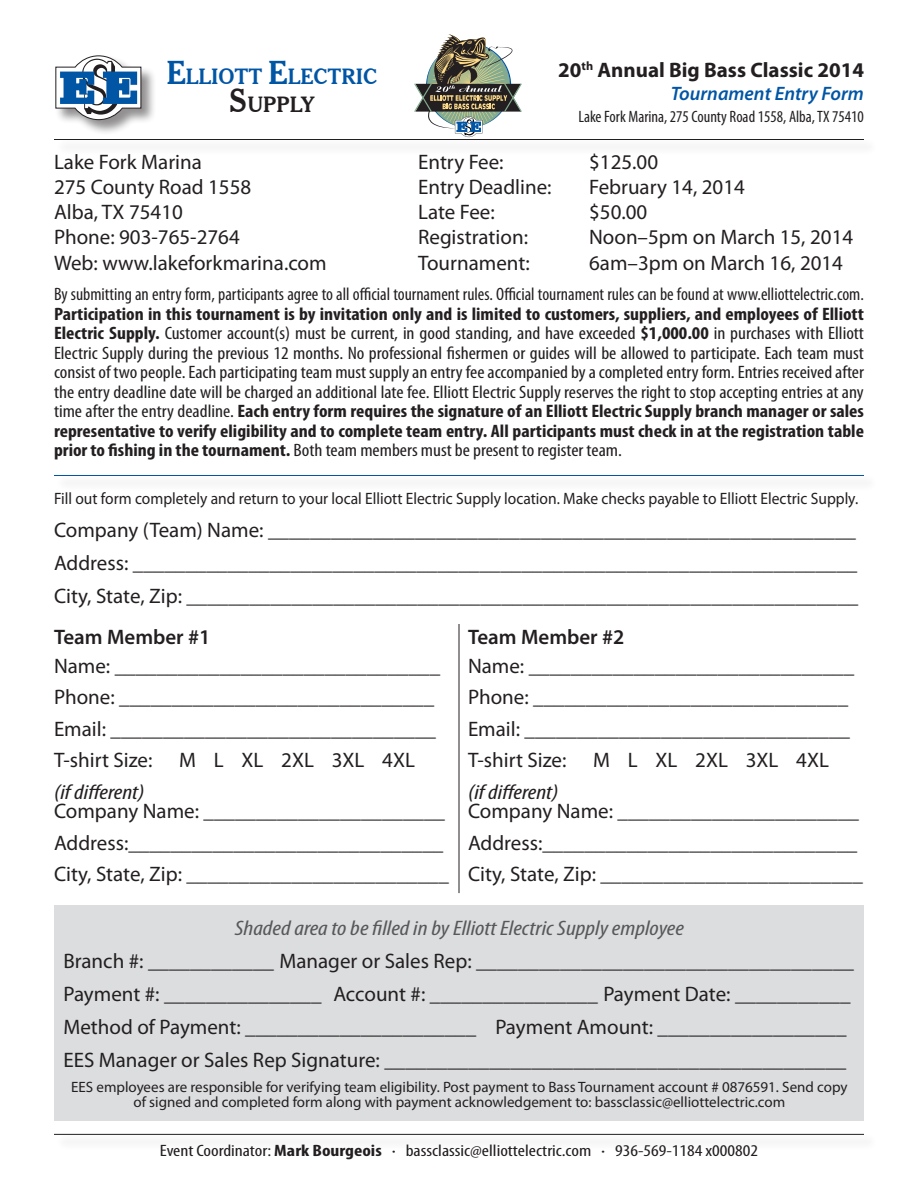
<style>
.page{position:relative;width:918px;height:1188px;background:#fff}
.page>*{position:absolute;margin:0;border:0;box-sizing:border-box;transform-origin:0 0}
.t1{font:21px "Myriad Pro";color:#231f20}
.t2{font:italic condensed 21px "Myriad Pro";color:#57585a;scale:1.2 1}
.t3{font:700 21px "Myriad Pro";color:#231f20}
.t4{font:italic condensed 21px "Myriad Pro";color:#231f20;scale:1.2 1}
.t5{font:600 21px "Myriad Pro";color:#231f20}
.t6{font:21px "Cheltenham BT Bold Headline";color:#0155a5}
.t7{font:21px "Cheltenham BT Bold Headline";color:#231f20}
.t8{font:italic 600 19.5px "Myriad Pro";color:#0155a5}
.t9{font:condensed 18px/19.5px "Myriad Pro";color:#231f20;text-align:justify}
.t10{font:16.5px "Myriad Pro";color:#231f20;scale:.94 1}
.t11{font:condensed 16.5px "Myriad Pro";color:#231f20;scale:1.2 1}
.t12{font:condensed 16.5px "Myriad Pro";color:#231f20}
.t13{font:15px/15px "Myriad Pro";color:#231f20;text-align:center}
.s1{font-size:31.5px}
.s2{font-weight:700}
.s3{font-stretch:normal}
</style>
<div class="page">
<div style="left:55px;top:55px;width:102px;height:80px;background:#231f20;opacity:.5"></div>
<svg style="left:55px;top:55px;width:87px;height:65px"></svg>
<div style="left:55px;top:138px;width:823px;height:18px;background:#f9f9f9"></div>
<hr style="left:54px;top:139px;width:810px;height:1px;background:#231f20">
<div style="left:55px;top:474px;width:823px;height:18px;background:#f9f9f9"></div>
<hr style="left:54px;top:475px;width:810px;height:1px;background:#0155a5">
<div style="left:55px;top:1133px;width:823px;height:18px;background:#f9f9f9"></div>
<hr style="left:54px;top:1134px;width:810px;height:1px;background:#231f20">
<div style="left:54px;top:905px;width:810px;height:216px;background:#dcdddf"></div>
<hr style="left:459px;top:624px;width:1px;height:269px;background:#231f20">
<svg style="left:414px;top:34px;width:108px;height:104px"></svg>
<p class="t6" style="left:166px;top:64px;width:212px"><span class="s1">E</span>LLIOTT <span class="s1">E</span>LECTRIC</p>
<p class="t7" style="left:229px;top:92px;width:87px"><span class="s1">S</span>UPPLY</p>
<p class="t3" style="left:558px;top:56px;width:307px">20<sup>th</sup> Annual Big Bass Classic 2014</p>
<p class="t8" style="left:671px;top:81px;width:195px">Tournament Entry Form</p>
<p class="t12" style="left:578px;top:107px;width:287px">Lake Fork Marina, 275 County Road 1558, Alba, TX 75410</p>
<p class="t1" style="left:418px;top:149px;width:87px">Entry Fee:</p>
<p class="t1" style="left:589px;top:149px;width:70px">$125.00</p>
<p class="t1" style="left:418px;top:174px;width:135px">Entry Deadline:</p>
<p class="t1" style="left:589px;top:174px;width:157px">February 14, 2014</p>
<p class="t1" style="left:418px;top:199px;width:78px">Late Fee:</p>
<p class="t1" style="left:589px;top:199px;width:60px">$50.00</p>
<p class="t1" style="left:418px;top:224px;width:111px">Registration:</p>
<p class="t1" style="left:589px;top:224px;width:266px">Noon–5pm on March 15, 2014</p>
<p class="t1" style="left:418px;top:250px;width:113px">Tournament:</p>
<p class="t1" style="left:589px;top:250px;width:255px">6am–3pm on March 16, 2014</p>
<p class="t9" style="left:54px;top:284px;width:812px">By submitting an entry form, participants agree to all official tournament rules. Official tournament rules can be found at www.elliottelectric.com.<br><span class="s2">Participation in this tournament is by invitation only and is limited to customers, suppliers, and employees of Elliott Electric Supply.</span> Customer account(s) must be current, in good standing, and have exceeded <span class="s2">$1,000.00</span> in purchases with Elliott Electric Supply during the previous 12 months. No professional fishermen or guides will be allowed to participate. Each team must consist of two people. Each participating team must supply an entry fee accompanied by a completed entry form. Entries received after the entry deadline date will be charged an additional late fee. Elliott Electric Supply reserves the right to stop accepting entries at any time after the entry deadline. <span class="s2">Each entry form requires the signature of an Elliott Electric Supply branch manager or sales representative to verify eligibility and to complete team entry. All participants must check in at the registration table prior to fishing in the tournament.</span> Both team members must be present to register team.</p>
<p class="t10" style="left:54px;top:488px;width:857px">Fill out form completely and return to your local Elliott Electric Supply location. Make checks payable to Elliott Electric Supply.</p>
<p class="t1" style="left:54px;top:517px;width:804px">Company (Team) Name: ________________________________________________________</p>
<p class="t1" style="left:54px;top:550px;width:805px">Address: _____________________________________________________________________</p>
<p class="t1" style="left:54px;top:583px;width:806px">City, State, Zip: ________________________________________________________________</p>
<p class="t1" style="left:54px;top:149px;width:149px">Lake Fork Marina</p>
<p class="t1" style="left:54px;top:174px;width:199px">275 County Road 1558</p>
<p class="t1" style="left:54px;top:199px;width:130px">Alba, TX 75410</p>
<p class="t1" style="left:54px;top:224px;width:187px">Phone: 903-765-2764</p>
<p class="t1" style="left:54px;top:250px;width:274px">Web: www.lakeforkmarina.com</p>
<p class="t5" style="left:54px;top:624px;width:158px">Team Member #1</p>
<p class="t1" style="left:54px;top:653px;width:388px">Name: _______________________________</p>
<p class="t1" style="left:54px;top:684px;width:382px">Phone: ______________________________</p>
<p class="t1" style="left:54px;top:716px;width:384px">Email: _______________________________</p>
<p class="t1" style="left:54px;top:747px;width:100px">T-shirt Size:</p>
<p class="t1" style="left:179px;top:747px;width:237px">M L XL 2XL 3XL 4XL</p>
<p class="t4" style="left:54px;top:779px;width:77px">(if different)</p>
<p class="t1" style="left:54px;top:798px;width:393px">Company Name: _______________________</p>
<p class="t1" style="left:54px;top:830px;width:391px">Address:______________________________</p>
<p class="t1" style="left:54px;top:861px;width:396px">City, State, Zip: _________________________</p>
<p class="t5" style="left:468px;top:624px;width:158px">Team Member #2</p>
<p class="t1" style="left:468px;top:653px;width:388px">Name: _______________________________</p>
<p class="t1" style="left:468px;top:684px;width:382px">Phone: ______________________________</p>
<p class="t1" style="left:468px;top:716px;width:384px">Email: _______________________________</p>
<p class="t1" style="left:468px;top:747px;width:100px">T-shirt Size:</p>
<p class="t1" style="left:593px;top:747px;width:237px">M L XL 2XL 3XL 4XL</p>
<p class="t4" style="left:468px;top:779px;width:77px">(if different)</p>
<p class="t1" style="left:468px;top:798px;width:393px">Company Name: _______________________</p>
<p class="t1" style="left:468px;top:830px;width:391px">Address:______________________________</p>
<p class="t1" style="left:468px;top:861px;width:396px">City, State, Zip: _________________________</p>
<p class="t2" style="left:235px;top:915px;width:376px">Shaded area to be filled in by Elliott Electric Supply employee</p>
<p class="t1" style="left:63px;top:948px;width:792px">Branch #: ____________ Manager or Sales Rep: ____________________________________</p>
<p class="t1" style="left:63px;top:981px;width:789px">Payment #: _______________ Account #: ________________ Payment Date: ___________</p>
<p class="t1" style="left:63px;top:1014px;width:785px">Method of Payment: ______________________ Payment Amount: __________________</p>
<p class="t1" style="left:63px;top:1047px;width:784px">EES Manager or Sales Rep Signature: ____________________________________________</p>
<p class="t13" style="left:71px;top:1079px;width:778px">EES employees are responsible for verifying team eligibility. Post payment to Bass Tournament account # 0876591. Send copy of signed and completed form along with payment acknowledgement to: bassclassic@elliottelectric.com</p>
<p class="t11" style="left:160px;top:1141px;width:500px">Event Coordinator: <span class="s2">Mark Bourgeois</span> <span class="s3">·</span> bassclassic@elliottelectric.com <span class="s3">·</span> 936-569-1184 x000802</p>
</div>
